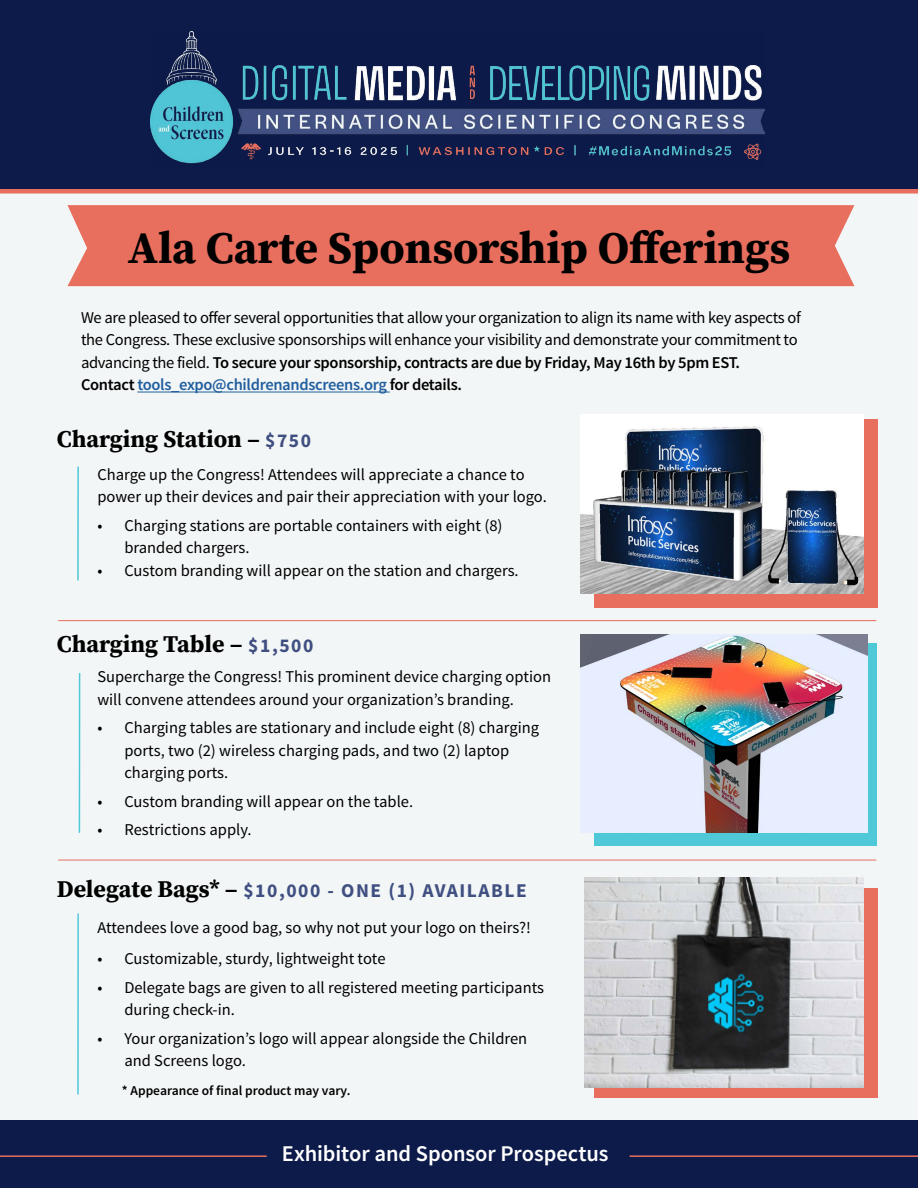
<style>
.page{position:relative;width:918px;height:1188px;background:#fff}
.page>*{position:absolute;margin:0;border:0;box-sizing:border-box;transform-origin:0 0}
.t1{font:45px "Source Serif Variable";color:#000}
.t2{font:24px "Source Serif Variable";color:#000}
.t3{font:600 22.5px "Source Sans Pro";letter-spacing:-.005em;color:#fff}
.t4{font:700 19.5px "Source Sans Pro";letter-spacing:.08em;color:#404f81}
.t5{font:16.5px/22.5px "Source Sans Pro";color:#000}
.t6{font:16.5px/22.5px "Source Sans Pro";letter-spacing:-.02em;color:#000}
.t7{font:600 13.5px "Source Sans Pro";color:#000}
.s1{font-weight:600}
.s2{font-weight:600;color:#215e9e}
.s3{font-family:"Source Sans Pro";font-weight:700;font-size:19.5px;color:#404f81}
.s4{font-family:"Source Serif Variable";font-weight:400;font-size:24px;color:#000}
</style>
<div class="page">
<div style="left:0;top:0;width:918px;height:225px;background:#0d1b4a"></div>
<div style="left:0;top:189px;width:918px;height:931px;background:#f2f6f6"></div>
<img style="left:150px;top:32px;width:615px;height:132px">
<div style="left:68px;top:205px;width:786px;height:81px;background:#e86e5e"></div>
<div style="left:594px;top:419px;width:284px;height:189px;background:#e86e5e"></div>
<hr style="left:58px;top:620px;width:818px;height:1px;background:#e86e5e">
<hr style="left:58px;top:860px;width:818px;height:1px;background:#e86e5e">
<div style="left:594px;top:888px;width:283px;height:210px;background:#e86e5e"></div>
<img style="left:584px;top:878px;width:280px;height:209px">
<div style="left:594px;top:644px;width:282px;height:202px;background:#4fc8d8"></div>
<img style="left:580px;top:414px;width:284px;height:180px">
<hr style="left:79px;top:673px;width:1px;height:160px;background:#4fc8d8">
<hr style="left:77px;top:467px;width:2px;height:114px;background:#4fc8d8">
<hr style="left:77px;top:914px;width:2px;height:180px;background:#4fc8d8">
<hr style="left:137px;top:392px;width:253px;height:1px;background:#215e9e">
<img style="left:580px;top:634px;width:287px;height:198px">
<div style="left:0;top:1120px;width:918px;height:68px;background:#0d1b4a"></div>
<hr style="left:630px;top:1155px;width:288px;height:2px;background:#e86e5e">
<hr style="left:0;top:1155px;width:267px;height:2px;background:#e86e5e">
<h1 class="t1" style="left:128px;top:218px;width:664px">Ala Carte Sponsorship Offerings</h1>
<p class="t6" style="left:81px;top:306px;width:721px">We are pleased to offer several opportunities that allow your organization to align its name with key aspects of the Congress. These exclusive sponsorships will enhance your visibility and demonstrate your commitment to advancing the field. <span class="s1">To secure your sponsorship, contracts are due by Friday, May 16th by 5pm EST.<br>Contact</span> <span class="s2">tools_expo@childrenandscreens.org</span> <span class="s1">for details.</span></p>
<h2 class="t2" style="left:57px;top:422px;width:256px">Charging Station – <span class="s3">$750</span></h2>
<p class="t5" style="left:97px;top:463px;width:451px">Charge up the Congress! Attendees will appreciate a chance to power up their devices and pair their appreciation with your logo.</p>
<p class="t5" style="left:124px;top:514px;width:380px;text-indent:-27px">• Charging stations are portable containers with eight (8) branded chargers.</p>
<p class="t5" style="left:97px;top:559px;width:423px">• Custom branding will appear on the station and chargers.</p>
<h2 class="t2" style="left:57px;top:628px;width:258px">Charging Table – <span class="s3">$1,500</span></h2>
<p class="t5" style="left:97px;top:666px;width:455px">Supercharge the Congress! This prominent device charging option will convene attendees around your organization’s branding.</p>
<p class="t5" style="left:124px;top:717px;width:416px;text-indent:-27px">• Charging tables are stationary and include eight (8) charging ports, two (2) wireless charging pads, and two (2) laptop charging ports.</p>
<p class="t5" style="left:97px;top:790px;width:317px">• Custom branding will appear on the table.</p>
<p class="t5" style="left:97px;top:819px;width:156px">• Restrictions apply.</p>
<p class="t4" style="left:57px;top:878px;width:471px"><span class="s4">Delegate Bags* –</span> $10,000 - ONE (1) AVAILABLE</p>
<p class="t5" style="left:97px;top:916px;width:435px">Attendees love a good bag, so why not put your logo on theirs?!</p>
<p class="t5" style="left:97px;top:948px;width:290px">• Customizable, sturdy, lightweight tote</p>
<p class="t5" style="left:124px;top:976px;width:421px;text-indent:-27px">• Delegate bags are given to all registered meeting participants during check-in.</p>
<p class="t5" style="left:124px;top:1027px;width:404px;text-indent:-27px">• Your organization’s logo will appear alongside the Children and Screens logo.</p>
<p class="t7" style="left:122px;top:1082px;width:230px">* Appearance of final product may vary.</p>
<h3 class="t3" style="left:282px;top:1139px;width:328px">Exhibitor and Sponsor Prospectus</h3>
</div>
